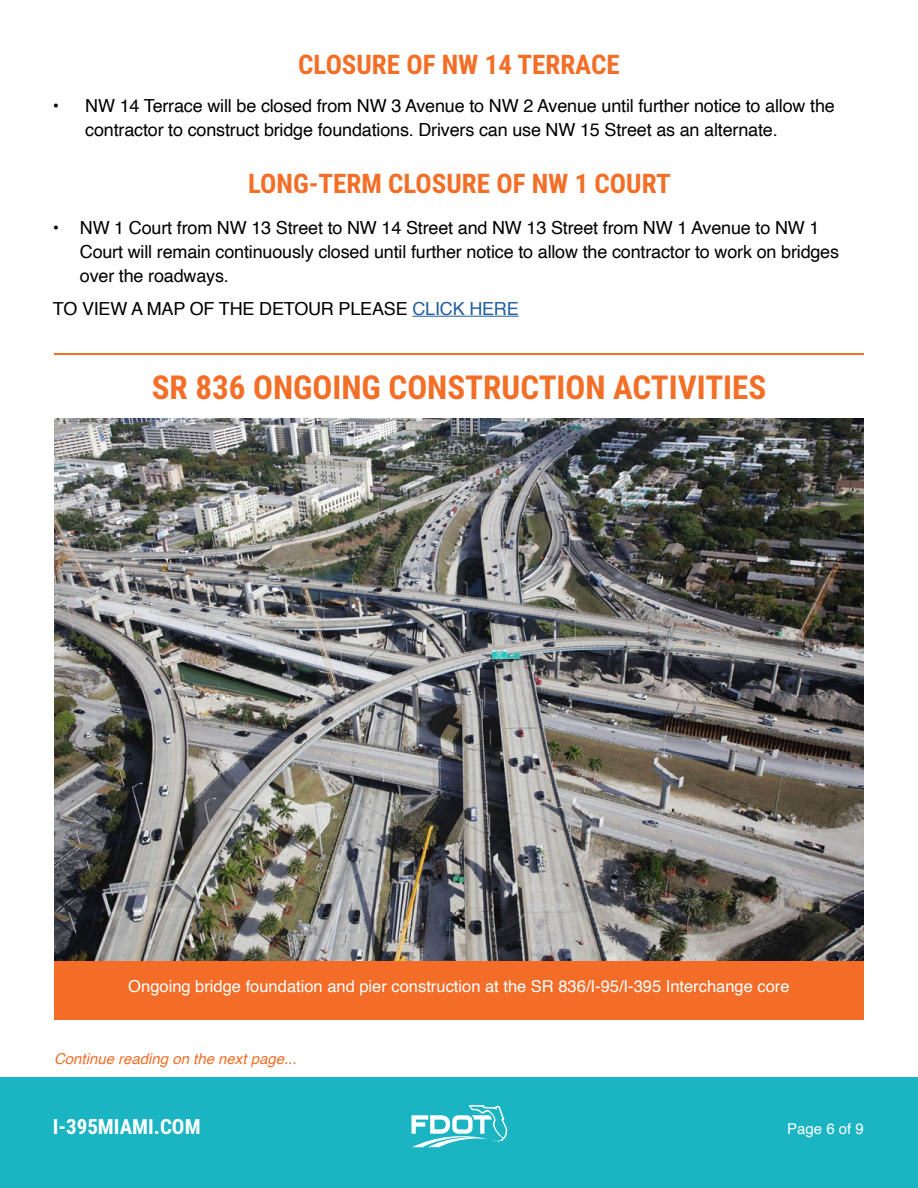
<style>
.page{position:relative;width:918px;height:1188px;background:#fff}
.page>*{position:absolute;margin:0;border:0;box-sizing:border-box;transform-origin:0 0}
.t1{font:700 33px "Roboto Condensed";color:#f36e27}
.t2{font:700 27px "Roboto Condensed";color:#f36e27}
.t3{font:700 21px "Roboto Condensed";color:#fff}
.t4{font:18px/24px "Helvetica";letter-spacing:-.01em;color:#000}
.t5{font:16.5px "Helvetica";color:#fff}
.t6{font:italic 15px "Helvetica";color:#f36e27}
.t7{font:15px "Helvetica";color:#fff}
.s1{color:#215e9e}
</style>
<div class="page">
<div style="left:0;top:1077px;width:918px;height:111px;background:#1ab4c3"></div>
<svg style="left:412px;top:1105px;width:95px;height:42px"></svg>
<hr style="left:412px;top:316px;width:107px;height:1px;background:#215e9e">
<hr style="left:54px;top:353px;width:810px;height:1px;background:#f36e27">
<img style="left:54px;top:418px;width:810px;height:543px">
<div style="left:54px;top:961px;width:810px;height:59px;background:#f36d29"></div>
<h2 class="t2" style="left:298px;top:46px;width:323px">CLOSURE OF NW 14 TERRACE</h2>
<p class="t4" style="left:85px;top:95px;width:751px;text-indent:-32px">• NW 14 Terrace will be closed from NW 3 Avenue to NW 2 Avenue until further notice to allow the contractor to construct bridge foundations. Drivers can use NW 15 Street as an alternate.</p>
<h2 class="t2" style="left:248px;top:164px;width:424px">LONG-TERM CLOSURE OF NW 1 COURT</h2>
<p class="t4" style="left:80px;top:216px;width:761px;text-indent:-27px">• NW 1 Court from NW 13 Street to NW 14 Street and NW 13 Street from NW 1 Avenue to NW 1<br>Court will remain continuously closed until further notice to allow the contractor to work on bridges over the roadways.</p>
<p class="t4" style="left:53px;top:297px;width:467px">TO VIEW A MAP OF THE DETOUR PLEASE <span class="s1">CLICK HERE</span></p>
<h1 class="t1" style="left:152px;top:364px;width:616px">SR 836 ONGOING CONSTRUCTION ACTIVITIES</h1>
<p class="t5" style="left:128px;top:973px;width:663px">Ongoing bridge foundation and pier construction at the SR 836/I-95/I-395 Interchange core</p>
<p class="t6" style="left:54px;top:1047px;width:244px">Continue reading on the next page...</p>
<p class="t3" style="left:53px;top:1112px;width:149px">I-395MIAMI.COM</p>
<p class="t7" style="left:787px;top:1117px;width:78px">Page 6 of 9</p>
</div>
